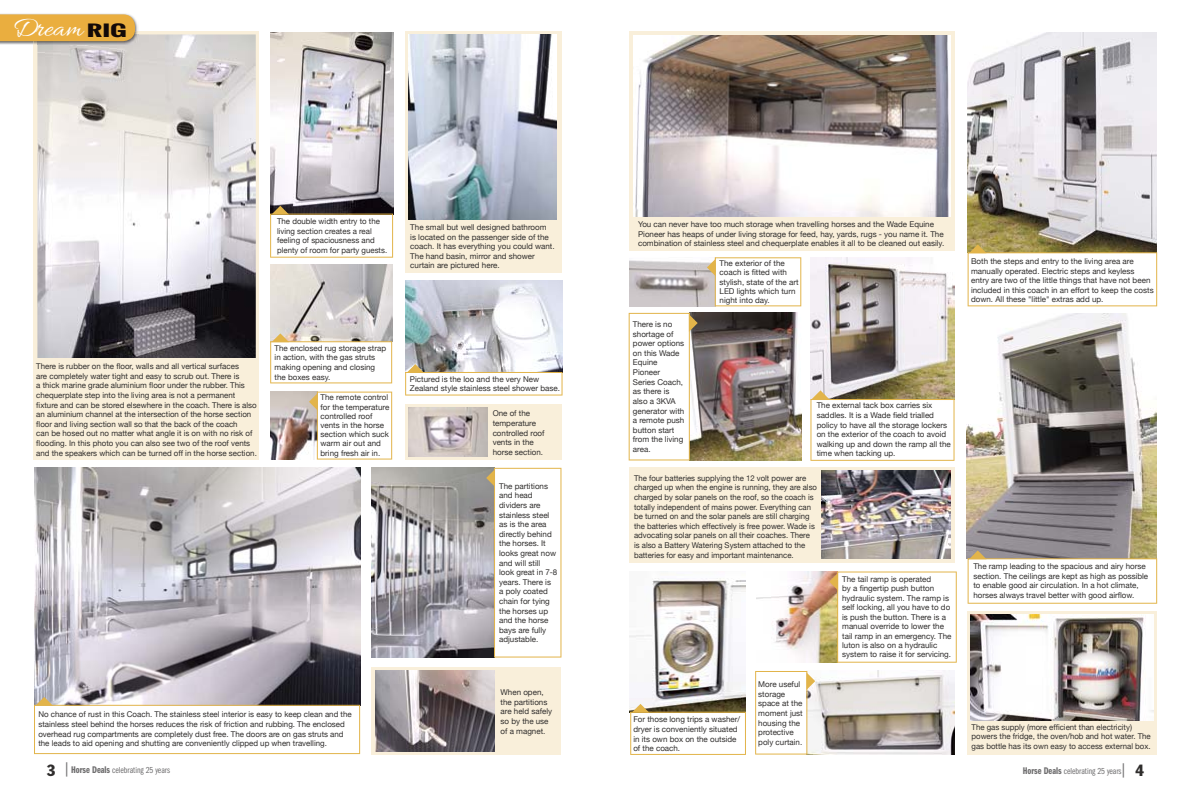
<style>
.page{position:relative;width:1191px;height:789px;background:#fff}
.page>*{position:absolute;margin:0;border:0;box-sizing:border-box;transform-origin:0 0}
.t1{font:28.4px "Allura";color:#fff}
.t2{font:9px "ITC Franklin Gothic Std Bk Cp";color:#6e6d6e}
.t3{font:8px/9.6px "Helvetica Neue";color:#302e2d}
.s1{font-family:"Oswald";font-weight:700;font-size:15.3px;color:#130908}
.s2{font-family:"Franklin Gothic Std";font-stretch:condensed;font-size:16px;color:#302e2d}
.s3{font-family:"ITC Franklin Gothic Std Dm Cp";font-size:14.3px}
.s4{font-family:"ITC Franklin Gothic Std Dm Cp";font-size:10px}
</style>
<div class="page">
<div style="left:33px;top:31px;width:226px;height:428px;background:#f9efda"></div>
<div style="left:405px;top:32px;width:156px;height:240px;background:#f9efda"></div>
<img style="left:34px;top:467px;width:326px;height:229px">
<img style="left:409px;top:35px;width:148px;height:184px">
<img style="left:270px;top:32px;width:123px;height:173px">
<img style="left:37px;top:34px;width:219px;height:324px">
<img style="left:756px;top:571px;width:73px;height:91px">
<div style="left:629px;top:467px;width:325px;height:95px;background:#f9efda"></div>
<img style="left:821px;top:470px;width:129px;height:88px">
<img style="left:810px;top:257px;width:144px;height:133px">
<img style="left:629px;top:578px;width:116px;height:134px">
<img style="left:815px;top:670px;width:139px;height:84px">
<div style="left:629px;top:31px;width:325px;height:219px;background:#f9efda"></div>
<img style="left:633px;top:36px;width:317px;height:181px">
<div style="left:371px;top:666px;width:190px;height:87px;background:#f9efda"></div>
<img style="left:375px;top:670px;width:120px;height:80px">
<img style="left:270px;top:264px;width:122px;height:69px">
<div style="left:405px;top:404px;width:156px;height:55px;background:#f9efda"></div>
<img style="left:409px;top:407px;width:79px;height:49px">
<img style="left:405px;top:280px;width:158px;height:92px">
<img style="left:967px;top:32px;width:189px;height:212px">
<svg style="left:967px;top:244px;width:190px;height:62px"></svg>
<svg style="left:270px;top:205px;width:123px;height:52px"></svg>
<svg style="left:270px;top:333px;width:122px;height:50px"></svg>
<svg style="left:405px;top:364px;width:157px;height:31px"></svg>
<svg style="left:34px;top:696px;width:326px;height:57px"></svg>
<svg style="left:630px;top:703px;width:116px;height:51px"></svg>
<svg style="left:810px;top:390px;width:144px;height:70px"></svg>
<img style="left:967px;top:313px;width:189px;height:237px">
<svg style="left:967px;top:550px;width:190px;height:53px"></svg>
<img style="left:697px;top:312px;width:104px;height:148px">
<svg style="left:628px;top:312px;width:69px;height:148px"></svg>
<svg style="left:829px;top:571px;width:127px;height:91px"></svg>
<img style="left:629px;top:260px;width:78px;height:46px">
<svg style="left:707px;top:257px;width:94px;height:49px"></svg>
<svg style="left:755px;top:671px;width:60px;height:83px"></svg>
<div style="left:967px;top:611px;width:190px;height:143px;background:#f9efda"></div>
<img style="left:970px;top:614px;width:183px;height:105px">
<img style="left:270px;top:391px;width:39px;height:68px">
<svg style="left:309px;top:391px;width:83px;height:68px"></svg>
<img style="left:372px;top:467px;width:114px;height:190px">
<svg style="left:486px;top:467px;width:75px;height:190px"></svg>
<img style="left:0;top:13px;width:138px;height:32px">
<img style="left:33px;top:31px;width:105px;height:14px">
<img style="left:37px;top:34px;width:101px;height:11px">
<div style="left:0;top:14px;width:135px;height:27px;background:#eaae3f"></div>
<h1 class="t1" style="left:13px;top:13px;width:116px">Dream <span class="s1">RIG</span></h1>
<p class="t3" style="left:277px;top:216px;width:112px">The double width entry to the living section creates a real feeling of spaciousness and plenty of room for party guests.</p>
<p class="t3" style="left:410px;top:222px;width:146px">The small but well designed bathroom<br>is located on the passenger side of the coach. It has everything you could want.<br>The hand basin, mirror and shower curtain are pictured here.</p>
<p class="t3" style="left:36px;top:361px;width:222px">There is rubber on the floor, walls and all vertical surfaces<br>are completely water tight and easy to scrub out. There is<br>a thick marine grade aluminium floor under the rubber. This chequerplate step into the living area is not a permanent fixture and can be stored elsewhere in the coach. There is also an aluminium channel at the intersection of the horse section floor and living section wall so that the back of the coach<br>can be hosed out no matter what angle it is on with no risk of flooding. In this photo you can also see two of the roof vents and the speakers which can be turned off in the horse section.</p>
<p class="t3" style="left:274px;top:343px;width:113px">The enclosed rug storage strap in action, with the gas struts making opening and closing the boxes easy.</p>
<p class="t3" style="left:320px;top:393px;width:70px;line-height:9.2px">The remote control for the temperature controlled roof vents in the horse section which suck warm air out and bring fresh air in.</p>
<p class="t3" style="left:38px;top:709px;width:315px">No chance of rust in this Coach. The stainless steel interior is easy to keep clean and the stainless steel behind the horses reduces the risk of friction and rubbing. The enclosed overhead rug compartments are completely dust free. The doors are on gas struts and the leads to aid opening and shutting are conveniently clipped up when travelling.</p>
<p class="t3" style="left:410px;top:374px;width:152px">Pictured is the loo and the very New<br>Zealand style stainless steel shower base.</p>
<p class="t3" style="left:492px;top:409px;width:53px">One of the temperature controlled roof vents in the horse section.</p>
<p class="t3" style="left:499px;top:481px;width:60px">The partitions and head dividers are stainless steel as is the area directly behind the horses. It looks great now and will still look great in 7-8 years. There is<br>a poly coated chain for tying the horses up and the horse bays are fully adjustable.</p>
<p class="t3" style="left:500px;top:687px;width:53px">When open, the partitions are held safely so by the use of a magnet.</p>
<p class="t3" style="left:638px;top:220px;width:308px">You can never have too much storage when travelling horses and the Wade Equine<br>Pioneer has heaps of under living storage for feed, hay, yards, rugs - you name it. The combination of stainless steel and chequerplate enables it all to be cleaned out easily.</p>
<p class="t3" style="left:633px;top:319px;width:53px">There is no shortage of power options on this Wade<br>Equine<br>Pioneer<br>Series Coach, as there is also a 3KVA generator with a remote push button start from the living area.</p>
<p class="t3" style="left:719px;top:258px;width:80px">The exterior of the coach is fitted with stylish, state of the art<br>LED lights which turn night into day.</p>
<p class="t3" style="left:816px;top:401px;width:136px">The external tack box carries six saddles. It is a Wade field trialled policy to have all the storage lockers on the exterior of the coach to avoid walking up and down the ramp all the time when tacking up.</p>
<p class="t3" style="left:634px;top:473px;width:184px">The four batteries supplying the 12 volt power are charged up when the engine is running, they are also charged by solar panels on the roof, so the coach is totally independent of mains power. Everything can be turned on and the solar panels are still charging the batteries which effectively is free power. Wade is advocating solar panels on all their coaches. There is also a Battery Watering System attached to the batteries for easy and important maintenance.</p>
<p class="t3" style="left:633px;top:714px;width:108px">For those long trips a washer/ dryer is conveniently situated in its own box on the outside of the coach.</p>
<p class="t3" style="left:758px;top:679px;width:46px">More useful storage space at the moment just housing the protective poly curtain.</p>
<p class="t3" style="left:842px;top:574px;width:111px">The tail ramp is operated<br>by a fingertip push button hydraulic system. The ramp is self locking, all you have to do is push the button. There is a manual override to lower the tail ramp in an emergency. The luton is also on a hydraulic system to raise it for servicing.</p>
<p class="t3" style="left:971px;top:256px;width:184px">Both the steps and entry to the living area are manually operated. Electric steps and keyless entry are two of the little things that have not been included in this coach in an effort to keep the costs down. All these "little" extras add up.</p>
<p class="t3" style="left:973px;top:561px;width:176px">The ramp leading to the spacious and airy horse section. The ceilings are kept as high as possible to enable good air circulation. In a hot climate, horses always travel better with good airflow.</p>
<p class="t3" style="left:971px;top:722px;width:181px">The gas supply (more efficient than electricity) powers the fridge, the oven/hob and hot water. The gas bottle has its own easy to access external box.</p>
<p class="t2" style="left:47px;top:765px;width:125px"><span class="s2">3</span> <span class="s3">|</span> <span class="s4">Horse Deals</span> celebrating 25 years</p>
<p class="t2" style="left:1022px;top:765px;width:123px"><span class="s4">Horse Deals</span> celebrating 25 years<span class="s3">|</span> <span class="s2">4</span></p>
</div>
